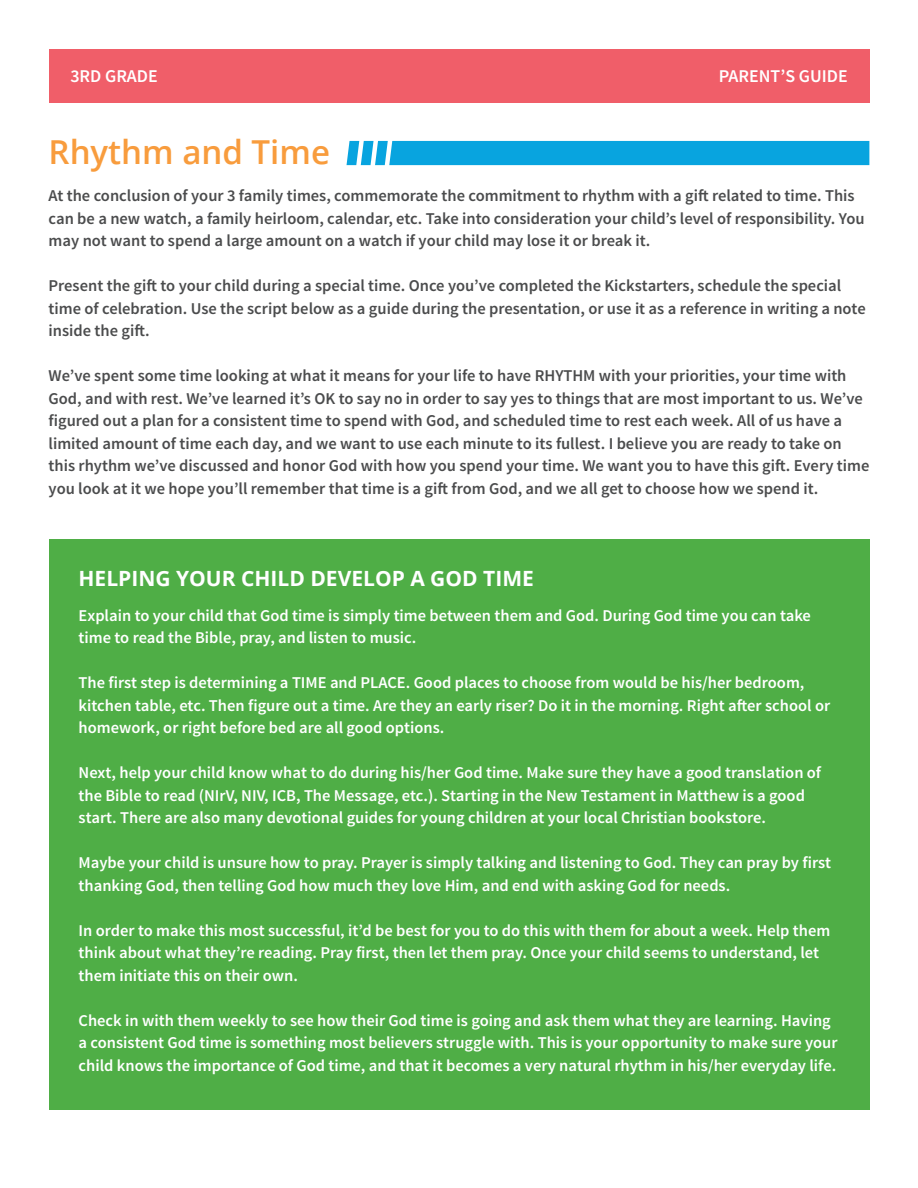
<style>
.page{position:relative;width:918px;height:1188px;background:#fff}
.page>*{position:absolute;margin:0;border:0;box-sizing:border-box;transform-origin:0 0}
.t1{font:600 33px "Open Sans";color:#f89c3d}
.Sub_Head{font:700 21px "Open Sans";color:#fff}
.Header_White{font:600 18px "Source Sans Pro";color:#fff}
.Body{font:600 16.5px/22.5px "Source Sans Pro";color:#fff}
.Body-2{font:600 16.5px/22.5px "Source Sans Pro";color:#4b4c4d}
</style>
<div class="page">
<div style="left:49px;top:49px;width:820px;height:54px;background:#f05e69"></div>
<div style="left:49px;top:539px;width:820px;height:570px;background:#4fae46"></div>
<div style="left:347px;top:141px;width:522px;height:24px;background:#08a4df"></div>
<p class="Header_White" style="left:70px;top:65px;width:89px">3RD GRADE</p>
<p class="Header_White" style="left:719px;top:65px;width:130px">PARENT’S GUIDE</p>
<p class="t1" style="left:49px;top:130px;width:283px">Rhythm and Time</p>
<p class="Body-2" style="left:49px;top:185px;width:817px">At the conclusion of your 3 family times, commemorate the commitment to rhythm with a gift related to time. This can be a new watch, a family heirloom, calendar, etc. Take into consideration your child’s level of responsibility. You may not want to spend a large amount on a watch if your child may lose it or break it.</p>
<p class="Body-2" style="left:49px;top:275px;width:819px">Present the gift to your child during a special time. Once you’ve completed the Kickstarters, schedule the special time of celebration. Use the script below as a guide during the presentation, or use it as a reference in writing a note inside the gift.</p>
<p class="Body-2" style="left:49px;top:365px;width:822px">We’ve spent some time looking at what it means for your life to have RHYTHM with your priorities, your time with God, and with rest. We’ve learned it’s OK to say no in order to say yes to things that are most important to us. We’ve figured out a plan for a consistent time to spend with God, and scheduled time to rest each week. All of us have a limited amount of time each day, and we want to use each minute to its fullest. I believe you are ready to take on this rhythm we’ve discussed and honor God with how you spend your time. We want you to have this gift. Every time you look at it we hope you’ll remember that time is a gift from God, and we all get to choose how we spend it.</p>
<p class="Sub_Head" style="left:79px;top:564px;width:457px">HELPING YOUR CHILD DEVELOP A GOD TIME</p>
<p class="Body" style="left:79px;top:604px;width:734px">Explain to your child that God time is simply time between them and God. During God time you can take time to read the Bible, pray, and listen to music.</p>
<p class="Body" style="left:79px;top:672px;width:753px">The first step is determining a TIME and PLACE. Good places to choose from would be his/her bedroom, kitchen table, etc. Then figure out a time. Are they an early riser? Do it in the morning. Right after school or homework, or right before bed are all good options.</p>
<p class="Body" style="left:79px;top:762px;width:744px">Next, help your child know what to do during his/her God time. Make sure they have a good translation of the Bible to read (NIrV, NIV, ICB, The Message, etc.). Starting in the New Testament in Matthew is a good start. There are also many devotional guides for young children at your local Christian bookstore.</p>
<p class="Body" style="left:79px;top:852px;width:754px">Maybe your child is unsure how to pray. Prayer is simply talking and listening to God. They can pray by first thanking God, then telling God how much they love Him, and end with asking God for needs.</p>
<p class="Body" style="left:79px;top:919px;width:753px">In order to make this most successful, it’d be best for you to do this with them for about a week. Help them think about what they’re reading. Pray first, then let them pray. Once your child seems to understand, let them initiate this on their own.</p>
<p class="Body" style="left:79px;top:1009px;width:760px">Check in with them weekly to see how their God time is going and ask them what they are learning. Having a consistent God time is something most believers struggle with. This is your opportunity to make sure your child knows the importance of God time, and that it becomes a very natural rhythm in his/her everyday life.</p>
</div>
